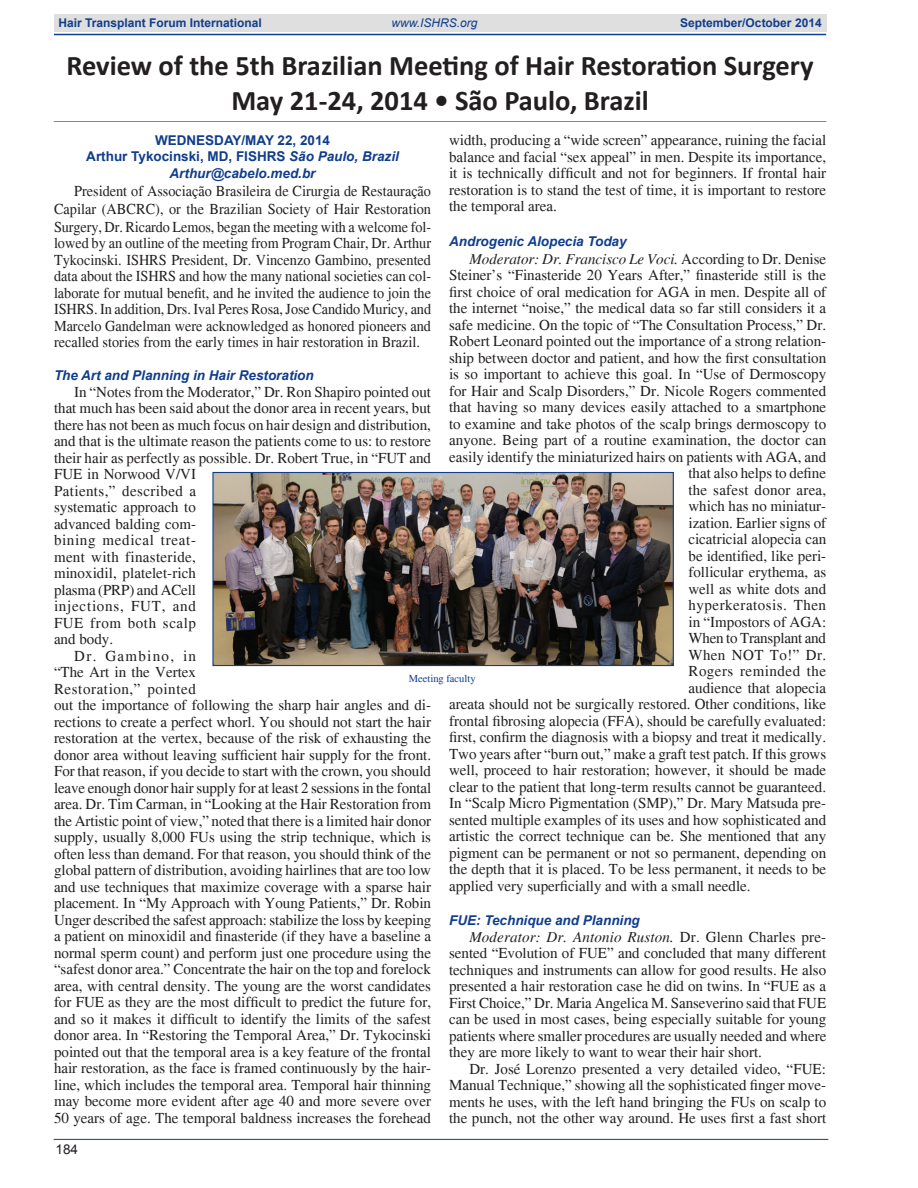
<style>
.page{position:relative;width:918px;height:1188px;background:#fff}
.page>*{position:absolute;margin:0;border:0;box-sizing:border-box;transform-origin:0 0}
.t1{font:700 28.5px "Calibri";color:#231f20}
.Body_text{font:15px/16.5px "Times";color:#231f20;text-align:justify}
.Body_text-2{font:15px/16.5px "Times";color:#231f20;text-align:justify;scale:.95 1}
.Body_text-3{font:italic 15px "Times";color:#231f20}
.Body_text-4{font:15px "Times";letter-spacing:.035em;color:#231f20}
.Body_text-5{font:15px "Times";letter-spacing:.025em;color:#231f20}
.Subhead_2{font:italic 700 13.5px "Arial";color:#103d8c}
.Subhead_2-2{font:700 13.5px "Arial";color:#103d8c}
.t2{font:13.5px "Arial";color:#231f20}
.t3{font:700 12px "Arial";color:#103d8c}
.t4{font:italic 12px "Arial";color:#103d8c}
.t5{font:10.5px "Times";color:#103d8c}
.s1{font-style:italic}
.s2{font-style:normal}
</style>
<div class="page">
<div style="left:54px;top:14px;width:773px;height:18px;background:#dfdfdf"></div>
<hr style="left:54px;top:34px;width:772px;height:1px;background:#103d8c">
<hr style="left:54px;top:1139px;width:774px;height:1px;background:#103d8c">
<hr style="left:54px;top:121px;width:772px;height:1px;background:#7d84ba">
<img style="left:214px;top:474px;width:458px;height:190px">
<div style="left:212px;top:472px;width:462px;height:194px;border:1px solid #103d8c"></div>
<p class="t3" style="left:58px;top:15px;width:205px">Hair Transplant Forum International</p>
<p class="t4" style="left:392px;top:15px;width:88px">www.ISHRS.org</p>
<p class="t3" style="left:680px;top:15px;width:143px">September/October 2014</p>
<p class="t1" style="left:66px;top:48px;width:749px">Review of the 5th Brazilian Meeting of Hair Restoration Surgery</p>
<p class="t1" style="left:231px;top:82px;width:419px">May 21-24, 2014 • São Paulo, Brazil</p>
<p class="Subhead_2-2" style="left:155px;top:131px;width:177px">WEDNESDAY/MAY 22, 2014</p>
<p class="Subhead_2-2" style="left:86px;top:148px;width:314px">Arthur Tykocinski, MD, FISHRS <span class="s1">São Paulo, Brazil</span></p>
<p class="Subhead_2" style="left:170px;top:164px;width:147px">Arthur@cabelo.med.br</p>
<p class="Body_text-2" style="left:54px;top:182px;width:398px;line-height:18px;text-indent:20px">President of Associação Brasileira de Cirurgia de Restauração Capilar (ABCRC), or the Brazilian Society of Hair Restoration Surgery, Dr. Ricardo Lemos, began the meeting with a welcome fol-</p>
<p class="Body_text-2" style="left:54px;top:235px;width:399px">lowed by an outline of the meeting from Program Chair, Dr. Arthur Tykocinski. ISHRS President, Dr. Vincenzo Gambino, presented data about the ISHRS and how the many national societies can col&shy;laborate for mutual benefit, and he invited the audience to join the ISHRS. In addition, Drs. Ival Peres Rosa, Jose Candido Muricy, and Marcelo Gandelman were acknowledged as honored pioneers and recalled stories from the early times in hair restoration in Brazil.</p>
<p class="Subhead_2" style="left:54px;top:367px;width:261px">The Art and Planning in Hair Restoration</p>
<p class="Body_text" style="left:54px;top:383px;width:379px;text-align:left;text-indent:20px">In “Notes from the Moderator,” Dr. Ron Shapiro pointed out that much has been said about the donor area in recent years, but there has not been as much focus on hair design and distribution, and that is the ultimate reason the patients come to us: to restore their hair as perfectly as possible. Dr. Robert True, in “FUT and FUE in Norwood V/VI<br>Patients,” described a<br>systematic approach to<br>advanced balding com-<br>bining medical treat-<br>ment with finasteride,<br>minoxidil, platelet-rich<br>plasma (PRP) and ACell<br>injections, FUT, and<br>FUE from both scalp<br>and body.</p>
<p class="Body_text" style="left:54px;top:647px;width:379px;text-align:left;text-indent:20px">Dr. Gambino, in<br>“The Art in the Vertex<br>Restoration,” pointed<br>out the importance of following the sharp hair angles and di&shy;rections to create a perfect whorl. You should not start the hair restoration at the vertex, because of the risk of exhausting the donor area without leaving sufficient hair supply for the front.<br>For that reason, if you decide to start with the crown, you should leave enough donor hair supply for at least 2 sessions in the fontal area. Dr. Tim Carman, in “Looking at the Hair Restoration from the Artistic point of view,” noted that there is a limited hair donor supply, usually 8,000 FUs using the strip technique, which is often less than demand. For that reason, you should think of the global pattern of distribution, avoiding hairlines that are too low and use techniques that maximize coverage with a sparse hair placement. In “My Approach with Young Patients,” Dr. Robin Unger described the safest approach: stabilize the loss by keeping a patient on minoxidil and finasteride (if they have a baseline a normal sperm count) and perform just one procedure using the “safest donor area.” Concentrate the hair on the top and forelock area, with central density. The young are the worst candidates for FUE as they are the most difficult to predict the future for, and so it makes it difficult to identify the limits of the safest donor area. In “Restoring the Temporal Area,” Dr. Tykocinski pointed out that the temporal area is a key feature of the frontal hair restoration, as the face is framed continuously by the hair&shy;line, which includes the temporal area. Temporal hair thinning may become more evident after age 40 and more severe over 50 years of age. The temporal baldness increases the forehead</p>
<p class="Body_text" style="left:449px;top:132px;width:379px">width, producing a “wide screen” appearance, ruining the facial balance and facial “sex appeal” in men. Despite its importance, it is technically difficult and not for beginners. If frontal hair restoration is to stand the test of time, it is important to restore the temporal area.</p>
<p class="Subhead_2" style="left:449px;top:232px;width:179px">Androgenic Alopecia Today</p>
<p class="Body_text-3" style="left:469px;top:250px;width:358px">Moderator: Dr. Francisco Le Voci. <span class="s2">According to Dr. Denise</span></p>
<p class="Body_text" style="left:449px;top:267px;width:379px">Steiner’s “Finasteride 20 Years After,” finasteride still is the</p>
<p class="Body_text" style="left:449px;top:284px;width:379px">first choice of oral medication for AGA in men. Despite all of</p>
<p class="Body_text" style="left:449px;top:300px;width:379px">the internet “noise,” the medical data so far still considers it a</p>
<p class="Body_text" style="left:449px;top:317px;width:379px">safe medicine. On the topic of “The Consultation Process,” Dr.</p>
<p class="Body_text" style="left:449px;top:333px;width:379px">Robert Leonard pointed out the importance of a strong relation-</p>
<p class="Body_text" style="left:449px;top:350px;width:379px">ship between doctor and patient, and how the first consultation</p>
<p class="Body_text" style="left:449px;top:366px;width:379px">is so important to achieve this goal. In “Use of Dermoscopy</p>
<p class="Body_text" style="left:449px;top:383px;width:379px">for Hair and Scalp Disorders,” Dr. Nicole Rogers commented</p>
<p class="Body_text" style="left:449px;top:399px;width:379px">that having so many devices easily attached to a smartphone</p>
<p class="Body_text" style="left:449px;top:416px;width:379px">to examine and take photos of the scalp brings dermoscopy to</p>
<p class="Body_text" style="left:449px;top:432px;width:379px">anyone. Being part of a routine examination, the doctor can</p>
<p class="Body_text" style="left:449px;top:449px;width:379px">easily identify the miniaturized hairs on patients with AGA, and</p>
<p class="Body_text" style="left:688px;top:465px;width:139px">that also helps to define</p>
<p class="Body_text" style="left:688px;top:482px;width:139px">the safest donor area,</p>
<p class="Body_text" style="left:688px;top:498px;width:139px">which has no miniatur-</p>
<p class="Body_text" style="left:688px;top:515px;width:139px">ization. Earlier signs of</p>
<p class="Body_text" style="left:688px;top:531px;width:139px">cicatricial alopecia can</p>
<p class="Body_text" style="left:688px;top:548px;width:139px">be identified, like peri-</p>
<p class="Body_text" style="left:688px;top:564px;width:139px">follicular erythema, as</p>
<p class="Body_text" style="left:688px;top:581px;width:139px">well as white dots and</p>
<p class="Body_text-4" style="left:688px;top:597px;width:139px">hyperkeratosis. Then</p>
<p class="Body_text" style="left:688px;top:614px;width:139px">in “Impostors of AGA:</p>
<p class="Body_text" style="left:688px;top:630px;width:139px">When to Transplant and</p>
<p class="Body_text-5" style="left:688px;top:646px;width:139px">When NOT To!” Dr.</p>
<p class="Body_text-4" style="left:688px;top:663px;width:139px">Rogers reminded the</p>
<p class="Body_text" style="left:688px;top:680px;width:139px">audience that alopecia</p>
<p class="Body_text" style="left:449px;top:696px;width:379px">areata should not be surgically restored. Other conditions, like</p>
<p class="Body_text" style="left:449px;top:713px;width:379px">frontal fibrosing alopecia (FFA), should be carefully evaluated:</p>
<p class="Body_text" style="left:449px;top:729px;width:379px">first, confirm the diagnosis with a biopsy and treat it medically.</p>
<p class="Body_text" style="left:449px;top:746px;width:379px">Two years after “burn out,” make a graft test patch. If this grows</p>
<p class="Body_text" style="left:449px;top:762px;width:379px">well, proceed to hair restoration; however, it should be made</p>
<p class="Body_text" style="left:449px;top:779px;width:379px">clear to the patient that long-term results cannot be guaranteed.</p>
<p class="Body_text" style="left:449px;top:795px;width:379px">In “Scalp Micro Pigmentation (SMP),” Dr. Mary Matsuda pre-</p>
<p class="Body_text" style="left:449px;top:812px;width:379px">sented multiple examples of its uses and how sophisticated and</p>
<p class="Body_text" style="left:449px;top:828px;width:379px">artistic the correct technique can be. She mentioned that any</p>
<p class="Body_text" style="left:449px;top:845px;width:379px">pigment can be permanent or not so permanent, depending on</p>
<p class="Body_text" style="left:449px;top:861px;width:379px">the depth that it is placed. To be less permanent, it needs to be</p>
<p class="Body_text" style="left:449px;top:878px;width:303px">applied very superficially and with a small needle.</p>
<p class="Subhead_2" style="left:449px;top:912px;width:192px">FUE: Technique and Planning</p>
<p class="Body_text" style="left:449px;top:929px;width:379px;text-indent:20px"><span class="s1">Moderator: Dr. Antonio Ruston.</span> Dr. Glenn Charles pre&shy;sented “Evolution of FUE” and concluded that many different techniques and instruments can allow for good results. He also presented a hair restoration case he did on twins. In “FUE as a First Choice,” Dr. Maria Angelica M. Sanseverino said that FUE can be used in most cases, being especially suitable for young patients where smaller procedures are usually needed and where they are more likely to want to wear their hair short.</p>
<p class="Body_text" style="left:449px;top:1061px;width:379px;text-indent:20px">Dr. José Lorenzo presented a very detailed video, “FUE:<br>Manual Technique,” showing all the sophisticated finger move&shy;ments he uses, with the left hand bringing the FUs on scalp to the punch, not the other way around. He uses first a fast short</p>
<p class="t5" style="left:409px;top:672px;width:68px">Meeting faculty</p>
<p class="t2" style="left:56px;top:1140px;width:24px">184</p>
</div>
